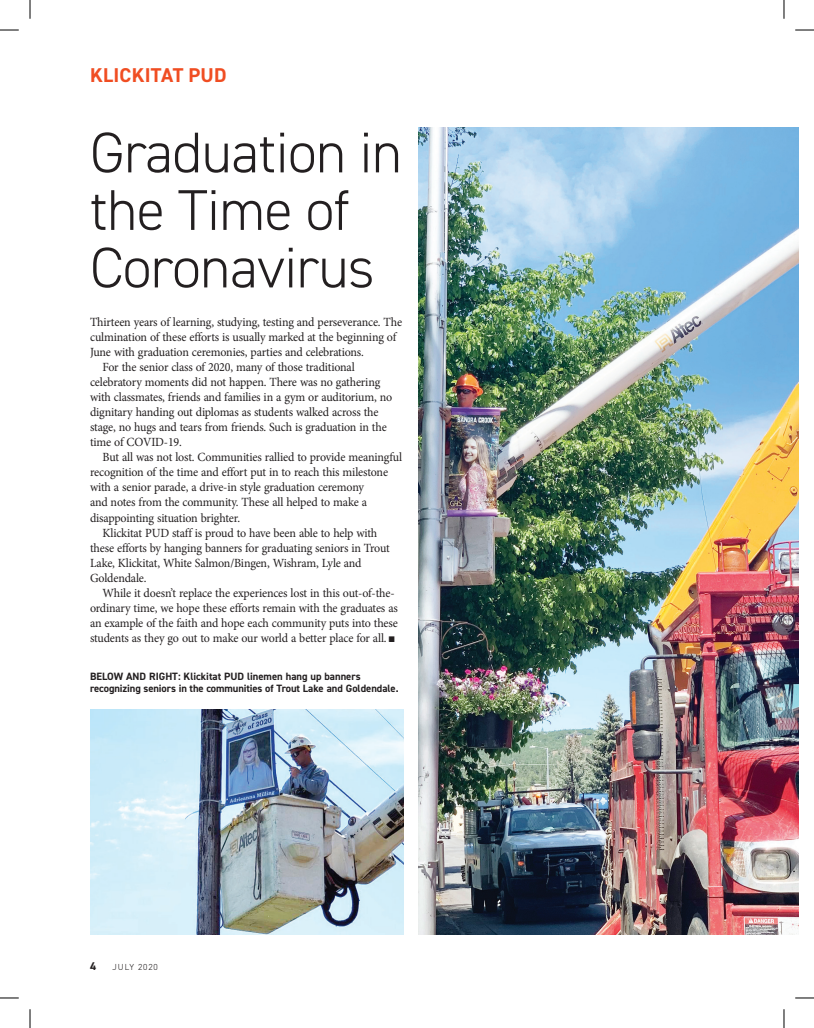
<style>
.page{position:relative;width:814px;height:1028px;background:#fff}
.page>*{position:absolute;margin:0;border:0;box-sizing:border-box;transform-origin:0 0}
.t1{font:300 57.5px/57.5px "DIN2014";letter-spacing:-.01em;color:#231f20}
.t2{font:700 20px "DIN2014";letter-spacing:.01em;color:#f04d22}
.t3{font:12.5px "Minion Pro";letter-spacing:-.015em;color:#231f20;scale:.96 1}
.t4{font:700 11.25px "DIN2014";color:#231f20}
.t5{font:700 10.62px/11.2px "DIN2014";color:#231f20}
.t6{font:300 8.75px "DIN2014";letter-spacing:.1em;color:#231f20}
</style>
<div class="page">
<img style="left:418px;top:128px;width:381px;height:806px">
<img style="left:90px;top:709px;width:313px;height:225px">
<svg style="left:0;top:29px;width:19px;height:2px"></svg>
<svg style="left:795px;top:29px;width:19px;height:2px"></svg>
<svg style="left:0;top:997px;width:19px;height:1px"></svg>
<svg style="left:795px;top:997px;width:19px;height:1px"></svg>
<svg style="left:29px;top:0;width:2px;height:19px"></svg>
<svg style="left:29px;top:1009px;width:2px;height:19px"></svg>
<svg style="left:783px;top:0;width:2px;height:19px"></svg>
<svg style="left:783px;top:1009px;width:2px;height:19px"></svg>
<h2 class="t2" style="left:90px;top:62px;width:138px">KLICKITAT PUD</h2>
<h1 class="t1" style="left:90px;top:124px;width:313px">Graduation in the Time of<br>Coronavirus</h1>
<p class="t3" style="left:90px;top:314px;width:327px">Thirteen years of learning, studying, testing and perseverance. The</p>
<p class="t3" style="left:90px;top:329px;width:320px">culmination of these efforts is usually marked at the beginning of</p>
<p class="t3" style="left:90px;top:344px;width:287px">June with graduation ceremonies, parties and celebrations.</p>
<p class="t3" style="left:103px;top:359px;width:264px">For the senior class of 2020, many of those traditional</p>
<p class="t3" style="left:90px;top:374px;width:304px">celebratory moments did not happen. There was no gathering</p>
<p class="t3" style="left:90px;top:389px;width:316px">with classmates, friends and families in a gym or auditorium, no</p>
<p class="t3" style="left:90px;top:404px;width:302px">dignitary handing out diplomas as students walked across the</p>
<p class="t3" style="left:90px;top:419px;width:311px">stage, no hugs and tears from friends. Such is graduation in the</p>
<p class="t3" style="left:90px;top:434px;width:97px">time of COVID-19.</p>
<p class="t3" style="left:103px;top:449px;width:313px">But all was not lost. Communities rallied to provide meaningful</p>
<p class="t3" style="left:90px;top:464px;width:312px">recognition of the time and effort put in to reach this milestone</p>
<p class="t3" style="left:90px;top:479px;width:287px">with a senior parade, a drive-in style graduation ceremony</p>
<p class="t3" style="left:90px;top:494px;width:290px">and notes from the community. These all helped to make a</p>
<p class="t3" style="left:90px;top:509px;width:158px">disappointing situation brighter.</p>
<p class="t3" style="left:103px;top:524px;width:288px">Klickitat PUD staff is proud to have been able to help with</p>
<p class="t3" style="left:90px;top:539px;width:314px">these efforts by hanging banners for graduating seniors in Trout</p>
<p class="t3" style="left:90px;top:554px;width:284px">Lake, Klickitat, White Salmon/Bingen, Wishram, Lyle and</p>
<p class="t3" style="left:90px;top:569px;width:60px">Goldendale.</p>
<p class="t3" style="left:103px;top:584px;width:306px">While it doesn’t replace the experiences lost in this out-of-the-</p>
<p class="t3" style="left:90px;top:599px;width:322px">ordinary time, we hope these efforts remain with the graduates as</p>
<p class="t3" style="left:90px;top:614px;width:322px">an example of the faith and hope each community puts into these</p>
<p class="t3" style="left:90px;top:629px;width:319px">students as they go out to make our world a better place for all. ■</p>
<p class="t5" style="left:90px;top:671px;width:310px">BELOW AND RIGHT: Klickitat PUD linemen hang up banners recognizing seniors in the communities of Trout Lake and Goldendale.</p>
<p class="t4" style="left:90px;top:959px;width:8px">4</p>
<p class="t6" style="left:112px;top:962px;width:47px">JULY 2020</p>
</div>
